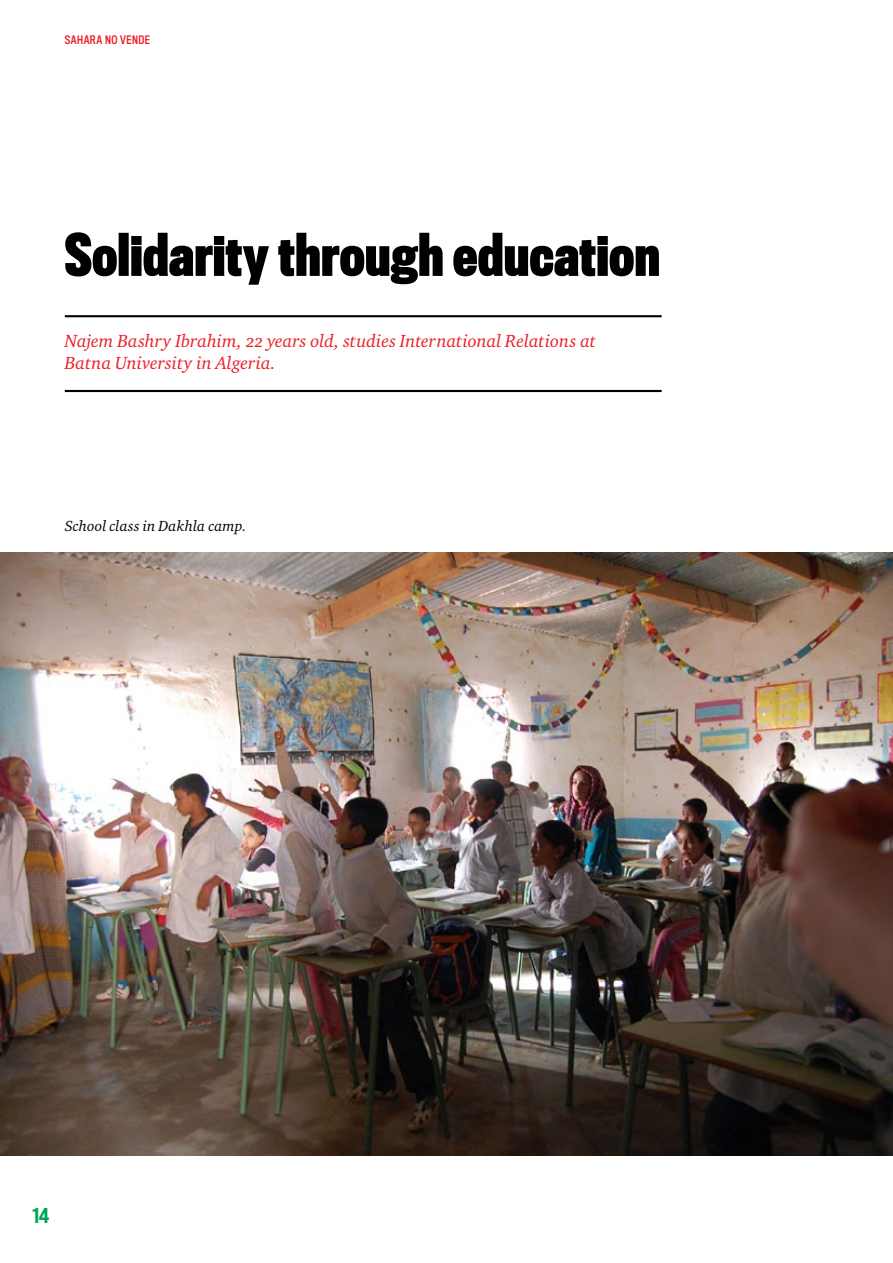
<style>
.page{position:relative;width:893px;height:1263px;background:#fff}
.page>*{position:absolute;margin:0;border:0;box-sizing:border-box;transform-origin:0 0}
.t1{font:700 54px "Titling Gothic FB Comp";letter-spacing:.005em;color:#000}
.t2{font:500 18.75px "Titling Gothic FB Cond";color:#00a651}
.t3{font:italic 18px/21.6px "Charter ITC Std";letter-spacing:.005em;color:#ed1d24}
.t4{font:italic 15px "Charter ITC Std";letter-spacing:.01em;color:#000}
.t5{font:10.8px "Titling Gothic FB Cond Standard";color:#ed1d24}
</style>
<div class="page">
<img style="left:0;top:553px;width:893px;height:603px">
<hr style="left:65px;top:315px;width:597px;height:2px;background:#000">
<hr style="left:65px;top:390px;width:597px;height:2px;background:#000">
<p class="t5" style="left:65px;top:34px;width:8px">SAHARA</p>
<p class="t5" style="left:105px;top:34px;width:29px">NO VENDE</p>
<h1 class="t1" style="left:65px;top:222px;width:597px">Solidarity through education</h1>
<p class="t3" style="left:65px;top:330px;width:533px">Najem Bashry Ibrahim, 22 years old, studies International Relations at<br>Batna University in Algeria.</p>
<p class="t4" style="left:65px;top:517px;width:183px">School class in Dakhla camp.</p>
<p class="t2" style="left:32px;top:1204px;width:18px">14</p>
</div>
